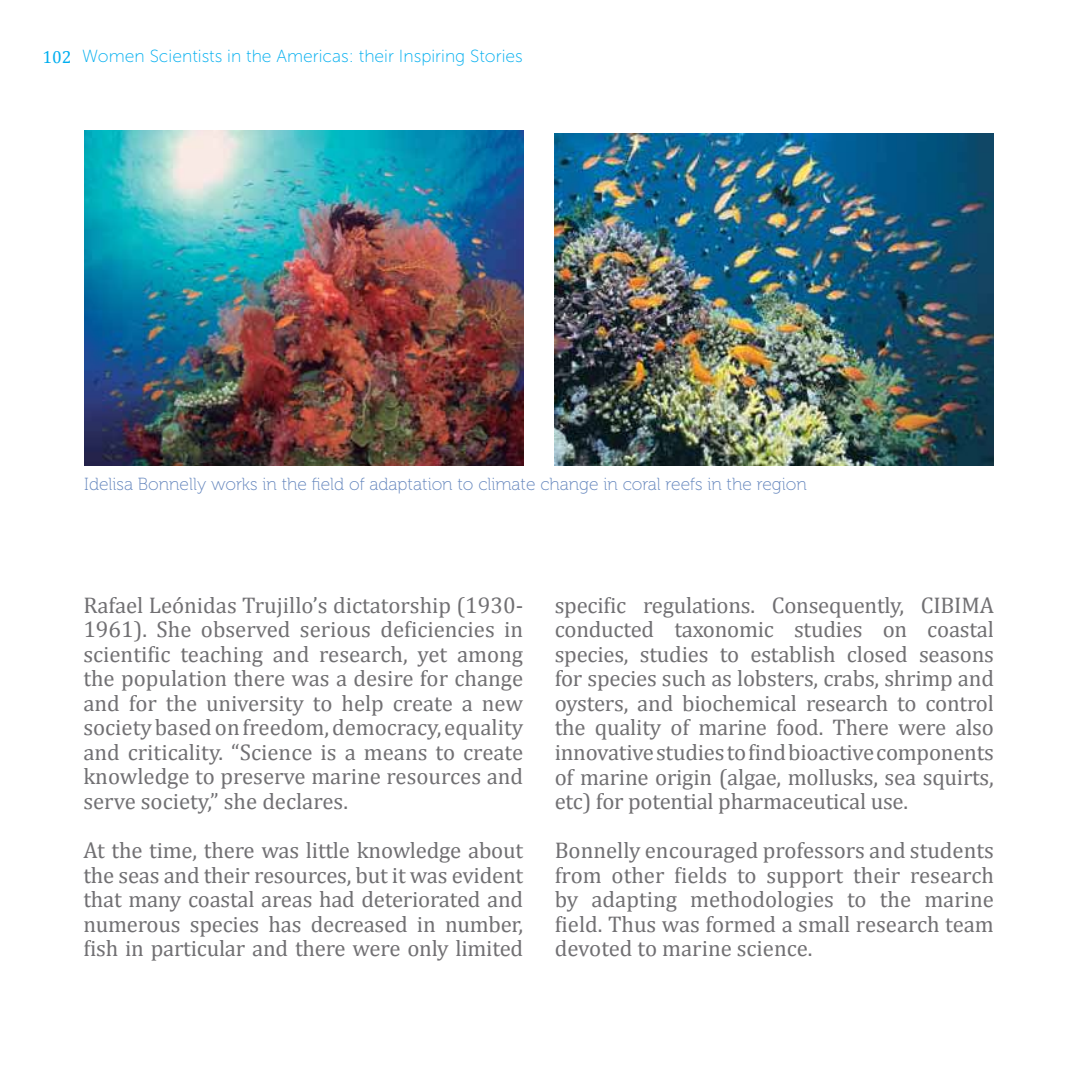
<style>
.page{position:relative;width:1092px;height:1092px;background:#fff}
.page>*{position:absolute;margin:0;border:0;box-sizing:border-box;transform-origin:0 0}
.t1{font:22.75px/24.5px "Cambria";letter-spacing:-.01em;color:#717073;text-align:justify}
.t2{font:17.5px "Museo 100";color:#6284bc}
.t3{font:17.5px "Museo Sans 100";color:#00aeef}
.s1{font-family:"Cambria"}
</style>
<div class="page">
<img style="left:84px;top:130px;width:439px;height:336px">
<img style="left:554px;top:133px;width:439px;height:333px">
<p class="t3" style="left:43px;top:47px;width:482px"><span class="s1">102</span> Women Scientists in the Americas: their Inspiring Stories</p>
<p class="t2" style="left:84px;top:475px;width:724px">Idelisa Bonnelly works in the field of adaptation to climate change in coral reefs in the region</p>
<p class="t1" style="left:83px;top:592px;width:441px">Rafael Leónidas Trujillo’s dictatorship (1930- 1961). She observed serious deficiencies in scientific teaching and research, yet among the population there was a desire for change and for the university to help create a new society based on freedom, democracy, equality and criticality. “Science is a means to create knowledge to preserve marine resources and serve society,” she declares.</p>
<p class="t1" style="left:83px;top:837px;width:441px">At the time, there was little knowledge about the seas and their resources, but it was evident that many coastal areas had deteriorated and numerous species has decreased in number, fish in particular and there were only limited</p>
<p class="t1" style="left:554px;top:592px;width:440px">specific regulations. Consequently, CIBIMA conducted taxonomic studies on coastal species, studies to establish closed seasons for species such as lobsters, crabs, shrimp and oysters, and biochemical research to control the quality of marine food. There were also innovative studies to find bioactive components of marine origin (algae, mollusks, sea squirts, etc) for potential pharmaceutical use.</p>
<p class="t1" style="left:554px;top:837px;width:440px">Bonnelly encouraged professors and students from other fields to support their research by adapting methodologies to the marine field. Thus was formed a small research team devoted to marine science.</p>
</div>
